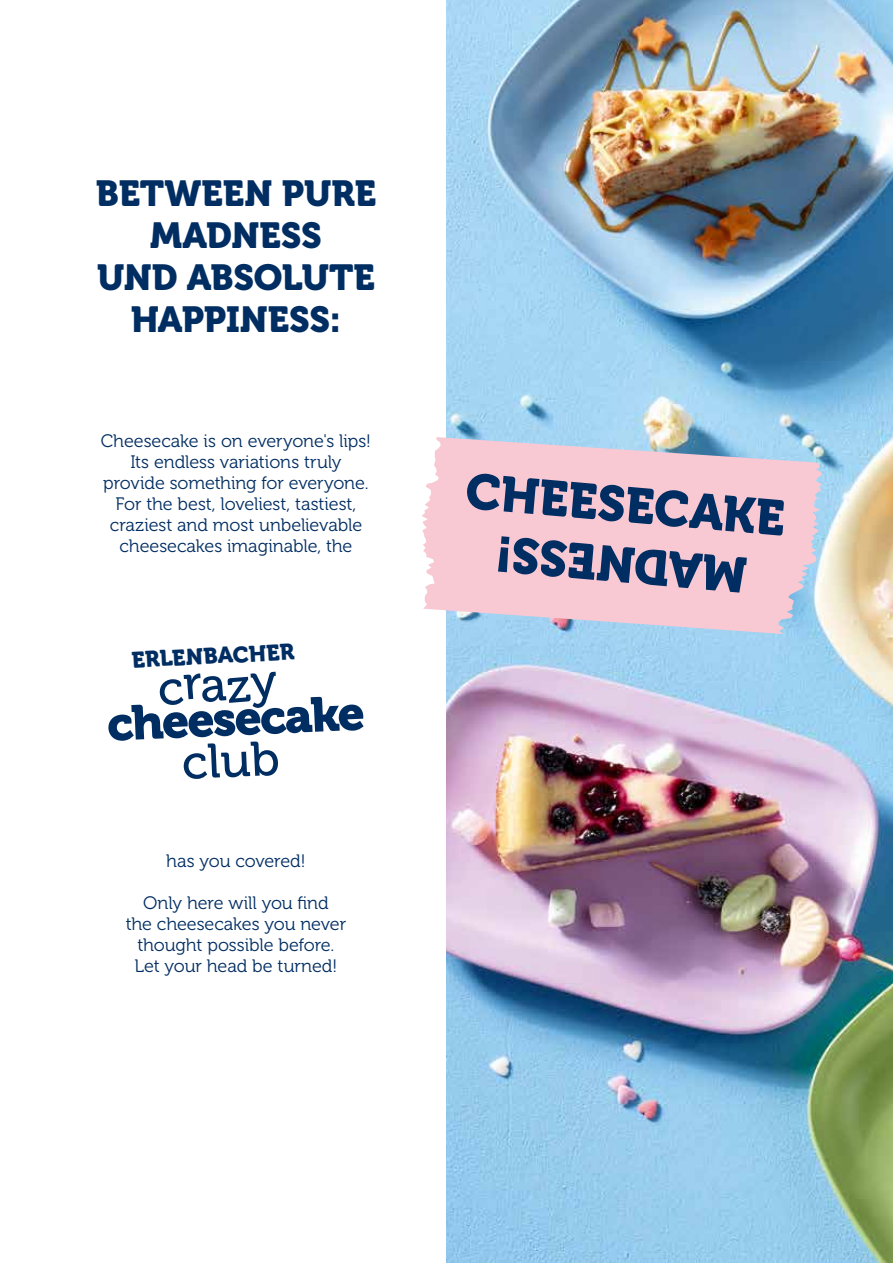
<style>
.page{position:relative;width:893px;height:1263px;background:#fff}
.page>*{position:absolute;margin:0;border:0;box-sizing:border-box;transform-origin:0 0}
.t1{font:49.5px "Museo 900";color:#002d62}
.t2{font:36px/42px "Museo 900";letter-spacing:-.005em;color:#002d62;text-align:center}
.t3{font:22.5px "Museo 900";color:#002d62}
.t4{font:18px/21px "Museo 300";letter-spacing:-.005em;color:#002d62;text-align:center}
</style>
<div class="page">
<img style="left:446px;top:0;width:447px;height:1263px">
<svg style="left:422px;top:437px;width:400px;height:197px;fill:#f8c8d3"></svg>
<svg style="left:108px;top:672px;width:256px;height:107px"></svg>
<h2 class="t2" style="left:96px;top:172px;width:282px">BETWEEN PURE<br>MADNESS<br>UND ABSOLUTE<br>HAPPINESS:</h2>
<p class="t4" style="left:101px;top:431px;width:272px">Cheesecake is on everyone's lips!<br>Its endless variations truly provide something for everyone.<br>For the best, loveliest, tastiest, craziest and most unbelievable cheesecakes imaginable, the</p>
<p class="t3" style="left:131px;top:647px;width:164px;rotate:-3deg">ERLENBACHER</p>
<p class="t4" style="left:166px;top:851px;width:141px">has you covered!</p>
<p class="t4" style="left:126px;top:893px;width:222px">Only here will you find<br>the cheesecakes you never thought possible before.<br>Let your head be turned!</p>
<h1 class="t1" style="left:468px;top:463px;width:321px;rotate:5deg">CHEESECAKE</h1>
<h1 class="t1" style="left:744px;top:603px;width:253px;rotate:-175deg">MADNESS!</h1>
</div>
